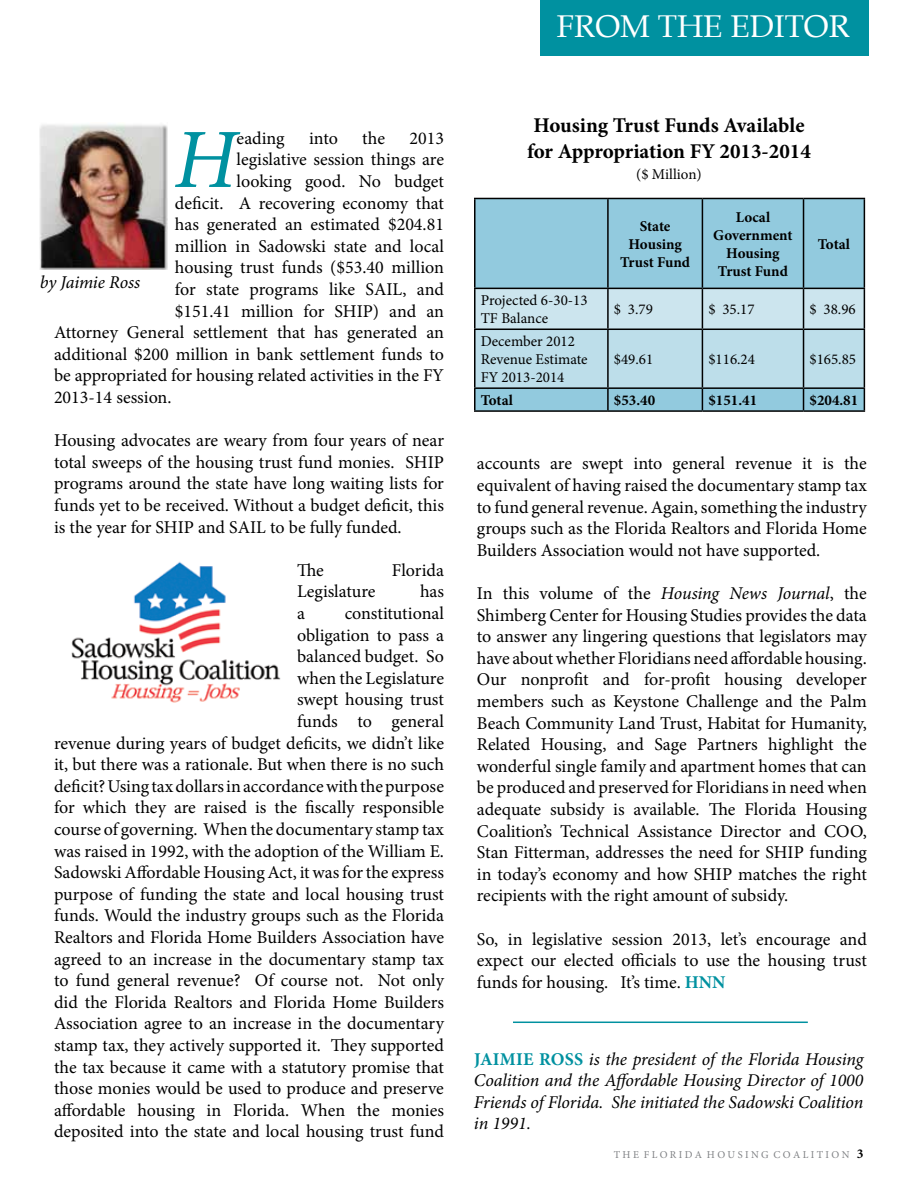
<style>
.page{position:relative;width:918px;height:1188px;background:#fff}
.page>*{position:absolute;margin:0;border:0;box-sizing:border-box;transform-origin:0 0}
.t1{font:italic 84.6px "Minion Pro";color:#0091a0}
.t2{font:31.5px "Book Antiqua";color:#fff}
.t3{font:700 21px/25.2px "Minion Pro";color:#000}
.t4{font:18px/21.6px "Minion Pro";color:#000;text-align:justify}
.t5{font:italic 18px/21.6px "Minion Pro";letter-spacing:-.005em;color:#000;text-align:justify}
.t6{font:700 18px "Minion Pro";letter-spacing:.005em;color:#0091a0}
.t7{font:15px/18px "Minion Pro";color:#000}
.t8{font:700 15px/18px "Minion Pro";color:#000;text-align:center}
.t9{font:10.5px "Minion Pro";color:#808285}
.s1{font-style:italic}
.s2{font-weight:700;color:#0091a0}
.s3{font-weight:700;font-size:13.5px;color:#000}
</style>
<div class="page">
<div style="left:540px;top:0;width:329px;height:56px;background:#0091a0"></div>
<img style="left:40px;top:124px;width:127px;height:146px">
<img style="left:71px;top:561px;width:210px;height:142px">
<div style="left:476px;top:199px;width:388px;height:89px;background:#92cade"></div>
<hr style="left:474px;top:198px;width:134px;height:1px;background:#000">
<hr style="left:474px;top:199px;width:2px;height:89px;background:#000">
<hr style="left:608px;top:198px;width:94px;height:1px;background:#000">
<hr style="left:607px;top:199px;width:2px;height:89px;background:#000">
<hr style="left:702px;top:198px;width:102px;height:1px;background:#000">
<hr style="left:702px;top:199px;width:1px;height:89px;background:#000">
<hr style="left:804px;top:198px;width:61px;height:1px;background:#000">
<hr style="left:803px;top:199px;width:1px;height:89px;background:#000">
<hr style="left:864px;top:199px;width:1px;height:89px;background:#000">
<hr style="left:474px;top:288px;width:134px;height:1px;background:#000">
<hr style="left:474px;top:289px;width:2px;height:40px;background:#000">
<hr style="left:474px;top:329px;width:134px;height:1px;background:#000">
<hr style="left:474px;top:330px;width:2px;height:57px;background:#000">
<hr style="left:474px;top:387px;width:134px;height:2px;background:#000">
<hr style="left:474px;top:389px;width:2px;height:21px;background:#000">
<svg style="left:475px;top:288px;width:390px;height:122px;background:#b1d1dd"></svg>
<hr style="left:474px;top:410px;width:134px;height:2px;background:#000">
<hr style="left:608px;top:410px;width:94px;height:2px;background:#000">
<hr style="left:702px;top:410px;width:102px;height:2px;background:#000">
<hr style="left:804px;top:410px;width:61px;height:2px;background:#000">
<hr style="left:513px;top:1022px;width:295px;height:1px;background:#0091a0">
<h2 class="t2" style="left:557px;top:4px;width:294px">FROM THE EDITOR</h2>
<p class="t4" style="left:237px;top:127px;width:50px">eading</p>
<p class="t4" style="left:309px;top:127px;width:30px">into</p>
<p class="t4" style="left:362px;top:127px;width:24px">the</p>
<p class="t4" style="left:409px;top:127px;width:36px">2013</p>
<p class="t4" style="left:237px;top:149px;width:209px">legislative session things are</p>
<p class="t4" style="left:237px;top:171px;width:209px">looking good. No budget</p>
<p class="t4" style="left:175px;top:192px;width:271px">deficit. A recovering economy that</p>
<p class="t4" style="left:175px;top:214px;width:271px">has generated an estimated $204.81</p>
<p class="t4" style="left:175px;top:235px;width:271px">million in Sadowski state and local</p>
<p class="t4" style="left:175px;top:257px;width:271px">housing trust funds ($53.40 million</p>
<p class="t4" style="left:175px;top:279px;width:271px">for state programs like SAIL, and</p>
<p class="t4" style="left:175px;top:300px;width:271px">$151.41 million for SHIP) and an</p>
<p class="t4" style="left:54px;top:322px;width:392px">Attorney General settlement that has generated an</p>
<p class="t4" style="left:54px;top:343px;width:392px">additional $200 million in bank settlement funds to</p>
<p class="t4" style="left:54px;top:365px;width:392px">be appropriated for housing related activities in the FY</p>
<p class="t4" style="left:54px;top:387px;width:119px">2013-14 session.</p>
<p class="t4" style="left:54px;top:430px;width:392px">Housing advocates are weary from four years of near total sweeps of the housing trust fund monies. SHIP programs around the state have long waiting lists for funds yet to be received. Without a budget deficit, this is the year for SHIP and SAIL to be fully funded.</p>
<p class="t4" style="left:297px;top:559px;width:28px">The</p>
<p class="t4" style="left:392px;top:559px;width:54px">Florida</p>
<p class="t4" style="left:297px;top:581px;width:80px">Legislature</p>
<p class="t4" style="left:420px;top:581px;width:26px">has</p>
<p class="t4" style="left:297px;top:603px;width:9px">a</p>
<h1 class="t1" style="left:174px;top:102px;width:64px">H</h1>
<p class="t5" style="left:40px;top:271px;width:102px">by Jaimie Ross</p>
<p class="t4" style="left:54px;top:603px;width:392px;text-align:right">constitutional<br>obligation to pass a<br>balanced budget. So<br>when the Legislature<br>swept housing trust<br>funds to general<br>revenue during years of budget deficits, we didn’t like it, but there was a rationale. But when there is no such deficit? Using tax dollars in accordance with the purpose for which they are raised is the fiscally responsible course of governing. When the documentary stamp tax was raised in 1992, with the adoption of the William E.<br>Sadowski Affordable Housing Act, it was for the express purpose of funding the state and local housing trust funds. Would the industry groups such as the Florida Realtors and Florida Home Builders Association have agreed to an increase in the documentary stamp tax to fund general revenue? Of course not. Not only did the Florida Realtors and Florida Home Builders Association agree to an increase in the documentary stamp tax, they actively supported it. They supported the tax because it came with a statutory promise that those monies would be used to produce and preserve affordable housing in Florida. When the monies deposited into the state and local housing trust fund</p>
<p class="t3" style="left:527px;top:113px;width:285px">Housing Trust Funds Available for Appropriation FY 2013-2014</p>
<p class="t7" style="left:636px;top:165px;width:67px">($ Million)</p>
<p class="t8" style="left:620px;top:217px;width:72px">State<br>Housing<br>Trust Fund</p>
<p class="t8" style="left:713px;top:208px;width:81px">Local<br>Government<br>Housing<br>Trust Fund</p>
<p class="t8" style="left:818px;top:235px;width:34px">Total</p>
<p class="t7" style="left:481px;top:292px;width:108px">Projected 6-30-13<br>TF Balance</p>
<p class="t7" style="left:614px;top:301px;width:41px">$ 3.79</p>
<p class="t7" style="left:708px;top:301px;width:48px">$ 35.17</p>
<p class="t7" style="left:810px;top:301px;width:48px">$ 38.96</p>
<p class="t7" style="left:481px;top:332px;width:108px">December 2012<br>Revenue Estimate<br>FY 2013-2014</p>
<p class="t7" style="left:614px;top:350px;width:41px">$49.61</p>
<p class="t7" style="left:708px;top:350px;width:48px">$116.24</p>
<p class="t7" style="left:810px;top:350px;width:48px">$165.85</p>
<p class="t8" style="left:481px;top:391px;width:34px">Total</p>
<p class="t8" style="left:614px;top:391px;width:43px">$53.40</p>
<p class="t8" style="left:708px;top:391px;width:50px">$151.41</p>
<p class="t8" style="left:810px;top:391px;width:50px">$204.81</p>
<p class="t4" style="left:477px;top:453px;width:392px">accounts are swept into general revenue it is the equivalent of having raised the documentary stamp tax to fund general revenue. Again, something the industry groups such as the Florida Realtors and Florida Home Builders Association would not have supported.</p>
<p class="t4" style="left:477px;top:583px;width:392px">In this volume of the <span class="s1">Housing News Journal</span>, the Shimberg Center for Housing Studies provides the data to answer any lingering questions that legislators may have about whether Floridians need affordable housing.<br>Our nonprofit and for-profit housing developer members such as Keystone Challenge and the Palm Beach Community Land Trust, Habitat for Humanity, Related Housing, and Sage Partners highlight the wonderful single family and apartment homes that can be produced and preserved for Floridians in need when adequate subsidy is available. The Florida Housing Coalition’s Technical Assistance Director and COO, Stan Fitterman, addresses the need for SHIP funding in today’s economy and how SHIP matches the right recipients with the right amount of subsidy.</p>
<p class="t4" style="left:477px;top:928px;width:392px">So, in legislative session 2013, let’s encourage and expect our elected officials to use the housing trust funds for housing. It’s time. <span class="s2">HNN</span></p>
<p class="t5" style="left:474px;top:1048px;width:391px;text-indent:115px">is the president of the Florida Housing Coalition and the Affordable Housing Director of 1000<br>Friends of Florida. She initiated the Sadowski Coalition in 1991.</p>
<p class="t6" style="left:474px;top:1046px;width:89px">Jaimie Ross</p>
<p class="t9" style="left:614px;top:1147px;width:251px">T H E F L O R I D A H O U S I N G C O A L I T I O N <span class="s3">3</span></p>
</div>
